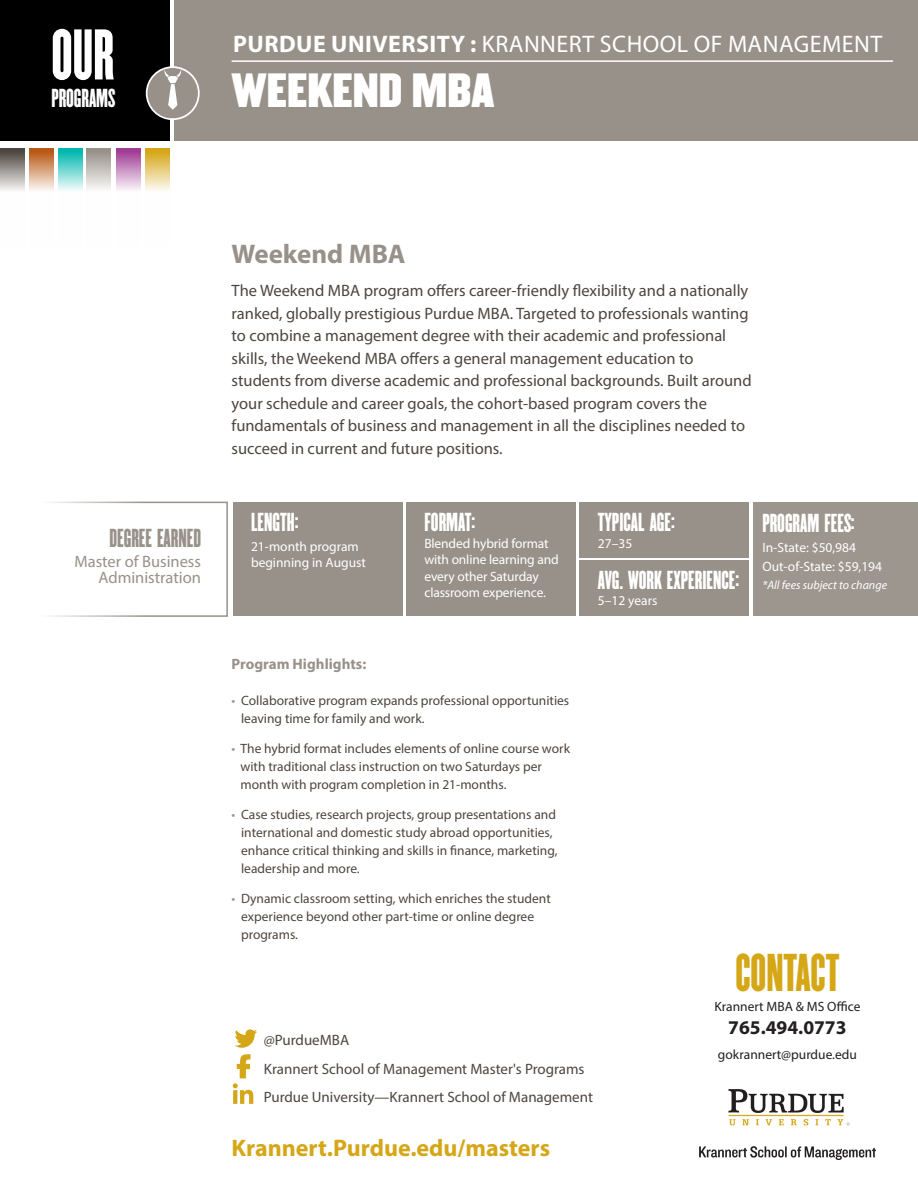
<style>
.page{position:relative;width:918px;height:1188px;background:#fff}
.page>*{position:absolute;margin:0;border:0;box-sizing:border-box;transform-origin:0 0}
.t1{font:62.55px "Champion Featherweight";color:#fff}
.t2{font:46.5px "Champion Featherweight";color:#d5a616}
.t3{font:42px "Champion Middleweight";color:#fff}
.t4{font:700 27px "Myriad Pro";color:#989189}
.t5{font:24px "Myriad Pro";letter-spacing:.02em;color:#fff}
.t6{font:700 24px "Myriad Pro";color:#d5a616}
.t7{font:22.8px "Champion Featherweight";color:#fff}
.t8{font:22.8px "Champion Featherweight";color:#989189}
.t9{font:700 19.5px "Myriad Pro";color:#231f20}
.t10{font:16.5px/22.5px "Myriad Pro";color:#4d453f}
.t11{font:16.5px/16.5px "Myriad Pro";color:#989189;text-align:right}
.t12{font:15px "Myriad Pro";color:#4d453f}
.t13{font:700 15px "Myriad Pro";color:#989189}
.t14{font:13.5px/18px "Myriad Pro";color:#4d453f}
.t15{font:13.5px/16.5px "Myriad Pro";letter-spacing:-.01em;color:#fff}
.t16{font:13.5px "Myriad Pro";color:#231f20}
.t17{font:italic 12px "Myriad Pro";color:#fff}
.s1{font-weight:700}
.s2{color:#989189}
</style>
<div class="page">
<div style="left:580px;top:502px;width:169px;height:56px;background:#989189"></div>
<div style="left:0;top:0;width:169px;height:140px;background:#000001"></div>
<div style="left:175px;top:0;width:743px;height:140px;background:#989189"></div>
<svg style="left:50px;top:502px;width:178px;height:115px"></svg>
<div style="left:233px;top:502px;width:169px;height:114px;background:#989189"></div>
<div style="left:406px;top:502px;width:170px;height:114px;background:#989189"></div>
<div style="left:580px;top:561px;width:169px;height:55px;background:#989189"></div>
<hr style="left:232px;top:60px;width:661px;height:2px;background:#fff">
<svg style="left:29px;top:148px;width:25px;height:43px"></svg>
<svg style="left:0;top:148px;width:25px;height:42px"></svg>
<svg style="left:58px;top:148px;width:24px;height:43px"></svg>
<svg style="left:86px;top:148px;width:25px;height:41px"></svg>
<svg style="left:116px;top:148px;width:24px;height:42px"></svg>
<svg style="left:145px;top:148px;width:24px;height:43px"></svg>
<svg style="left:146px;top:66px;width:54px;height:54px"></svg>
<img style="left:699px;top:1090px;width:176px;height:70px">
<svg style="left:232px;top:1029px;width:25px;height:75px"></svg>
<div style="left:753px;top:502px;width:165px;height:114px;background:#9d968e"></div>
<p class="t1" style="left:51px;top:10px;width:64px">OUR</p>
<p class="t7" style="left:51px;top:81px;width:66px">PROGRAMS</p>
<p class="t5" style="left:233px;top:30px;width:651px"><span class="s1">PURDUE UNIVERSITY :</span> KRANNERT SCHOOL OF MANAGEMENT</p>
<p class="t3" style="left:232px;top:56px;width:264px">WEEKEND MBA</p>
<p class="t8" style="left:110px;top:522px;width:93px">DEGREE EARNED</p>
<p class="t11" style="left:74px;top:553px;width:128px">Master of Business<br>Administration</p>
<p class="t4" style="left:232px;top:237px;width:175px">Weekend MBA</p>
<p class="t10" style="left:232px;top:279px;width:522px">The Weekend MBA program offers career-friendly flexibility and a nationally ranked, globally prestigious Purdue MBA. Targeted to professionals wanting to combine a management degree with their academic and professional skills, the Weekend MBA offers a general management education to students from diverse academic and professional backgrounds. Built around your schedule and career goals, the cohort-based program covers the fundamentals of business and management in all the disciplines needed to succeed in current and future positions.</p>
<p class="t7" style="left:251px;top:506px;width:49px">LENGTH:</p>
<p class="t15" style="left:251px;top:538px;width:116px">21-month program beginning in August</p>
<p class="t7" style="left:424px;top:506px;width:52px">FORMAT:</p>
<p class="t15" style="left:424px;top:535px;width:136px">Blended hybrid format with online learning and every other Saturday classroom experience.</p>
<p class="t13" style="left:232px;top:654px;width:136px">Program Highlights:</p>
<p class="t14" style="left:241px;top:691px;width:330px;text-indent:-10px"><span class="s2">•</span> Collaborative program expands professional opportunities leaving time for family and work.</p>
<p class="t14" style="left:241px;top:739px;width:331px;text-indent:-9px"><span class="s2">•</span> The hybrid format includes elements of online course work with traditional class instruction on two Saturdays per month with program completion in 21-months.</p>
<p class="t14" style="left:241px;top:805px;width:318px;text-indent:-10px"><span class="s2">•</span> Case studies, research projects, group presentations and international and domestic study abroad opportunities, enhance critical thinking and skills in finance, marketing, leadership and more.</p>
<p class="t14" style="left:241px;top:889px;width:311px;text-indent:-10px"><span class="s2">•</span> Dynamic classroom setting, which enriches the student experience beyond other part-time or online degree programs.</p>
<p class="t7" style="left:598px;top:506px;width:79px">TYPICAL AGE:</p>
<p class="t15" style="left:598px;top:535px;width:36px">27–35</p>
<p class="t7" style="left:598px;top:563px;width:143px">AVG. WORK EXPERIENCE:</p>
<p class="t15" style="left:598px;top:592px;width:61px">5–12 years</p>
<p class="t7" style="left:762px;top:507px;width:94px">PROGRAM FEES :</p>
<p class="t15" style="left:762px;top:539px;width:95px">In-State: $50,984</p>
<p class="t15" style="left:762px;top:558px;width:121px">Out-of-State: $59,194</p>
<p class="t17" style="left:762px;top:578px;width:126px">*All fees subject to change</p>
<p class="t12" style="left:264px;top:1031px;width:87px">@PurdueMBA</p>
<p class="t12" style="left:264px;top:1059px;width:322px">Krannert School of Management Master's Programs</p>
<p class="t12" style="left:264px;top:1088px;width:331px">Purdue University—Krannert School of Management</p>
<p class="t6" style="left:232px;top:1133px;width:320px">Krannert.Purdue.edu/masters</p>
<p class="t2" style="left:735px;top:939px;width:105px">CONTACT</p>
<p class="t16" style="left:714px;top:998px;width:148px">Krannert MBA &amp; MS Office</p>
<p class="t9" style="left:728px;top:1014px;width:120px">765.494.0773</p>
<p class="t16" style="left:718px;top:1046px;width:140px">gokrannert@purdue.edu</p>
</div>
